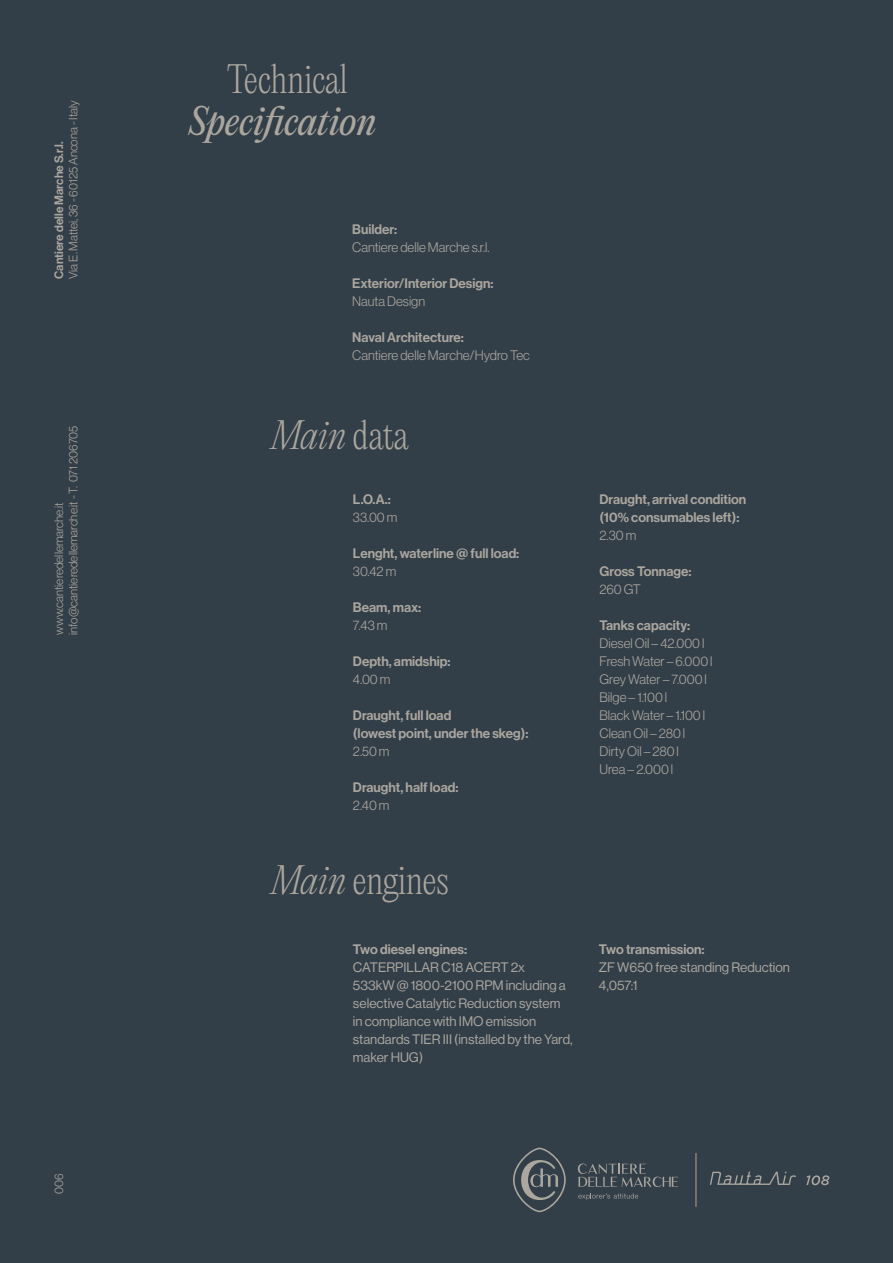
<style>
.page{position:relative;width:893px;height:1263px;background:#323e48}
.page>*{position:absolute;margin:0;border:0;box-sizing:border-box;transform-origin:0 0}
.t1{font:200 36px "PP Editorial New";letter-spacing:-.01em;color:#aba69e}
.t2{font:italic 36px "PP Editorial New";letter-spacing:-.01em;color:#aba69e}
.t3{font:italic 200 36px "PP Editorial New";color:#aba69e}
.t4{font:13.5px/18px "N Haas Grotesk DS Pro 65 Md";color:#aba69e}
.t5{font:13.5px/18px "N Haas Grotesk DS Pro 45 Lt";color:#aba69e}
.t6{font:13.5px/18px "N Haas Grotesk DS Pro 55 Rg";color:#aba69e}
.t7{font:12px/14.4px "N Haas Grotesk DS Pro 45 Lt";color:#aba69e}
.t8{font:12px "N Haas Grotesk DS Pro 65 Md";color:#aba69e}
.s1{font-style:normal}
.s2{font-style:italic}
</style>
<div class="page">
<hr style="left:696px;top:1153px;width:1px;height:54px;background:#aba69e">
<svg style="left:710px;top:1171px;width:86px;height:14px"></svg>
<svg style="left:806px;top:1175px;width:23px;height:10px"></svg>
<svg style="left:513px;top:1148px;width:53px;height:64px"></svg>
<svg style="left:578px;top:1163px;width:100px;height:37px"></svg>
<p class="t7" style="left:66px;top:279px;width:180px;rotate:-90deg">Via E. Mattei, 36 - 60125 Ancona - Italy</p>
<p class="t8" style="left:52px;top:279px;width:139px;rotate:-90deg">Cantiere delle Marche S.r.l.</p>
<p class="t7" style="left:52px;top:635px;width:210px;rotate:-90deg">www.cantieredellemarche.it info@cantieredellemarche.it - T. 071 206705</p>
<p class="t7" style="left:52px;top:1194px;width:22px;rotate:-90deg">006</p>
<h1 class="t1" style="left:227px;top:54px;width:123px">Technical</h1>
<h1 class="t2" style="left:189px;top:96px;width:189px">Specification</h1>
<p class="t4" style="left:352px;top:220px;width:47px">Builder:</p>
<p class="t5" style="left:352px;top:238px;width:139px">Cantiere delle Marche s.r.l.</p>
<p class="t4" style="left:352px;top:274px;width:143px">Exterior/Interior Design:</p>
<p class="t5" style="left:352px;top:292px;width:74px">Nauta Design</p>
<p class="t4" style="left:352px;top:328px;width:113px">Naval Architecture:</p>
<p class="t5" style="left:352px;top:346px;width:179px">Cantiere delle Marche/Hydro Tec</p>
<h1 class="t3" style="left:271px;top:411px;width:139px">Main <span class="s1">data</span></h1>
<p class="t4" style="left:353px;top:490px;width:39px">L.O.A.:</p>
<p class="t5" style="left:353px;top:508px;width:46px">33.00 m</p>
<p class="t4" style="left:353px;top:544px;width:168px">Lenght, waterline @ full load:</p>
<p class="t5" style="left:353px;top:562px;width:45px">30.42 m</p>
<p class="t4" style="left:353px;top:598px;width:70px">Beam, max:</p>
<p class="t5" style="left:353px;top:616px;width:36px">7.43 m</p>
<p class="t4" style="left:353px;top:652px;width:99px">Depth, amidship:</p>
<p class="t5" style="left:353px;top:670px;width:39px">4.00 m</p>
<p class="t4" style="left:353px;top:706px;width:177px">Draught, full load<br>(lowest point, under the skeg):</p>
<p class="t5" style="left:353px;top:742px;width:38px">2.50 m</p>
<p class="t4" style="left:353px;top:778px;width:107px">Draught, half load:</p>
<p class="t5" style="left:353px;top:796px;width:38px">2.40 m</p>
<h1 class="t1" style="left:271px;top:855px;width:180px"><span class="s2">Main</span> engines</h1>
<p class="t4" style="left:353px;top:940px;width:116px">Two diesel engines:</p>
<p class="t6" style="left:353px;top:958px;width:221px">CATERPILLAR C18 ACERT 2x<br>533kW @ 1800-2100 RPM including a selective Catalytic Reduction system in compliance with IMO emission standards TIER III (installed by the Yard, maker HUG)</p>
<p class="t4" style="left:600px;top:490px;width:148px">Draught, arrival condition (10% consumables left):</p>
<p class="t5" style="left:600px;top:526px;width:38px">2.30 m</p>
<p class="t4" style="left:600px;top:562px;width:93px">Gross Tonnage:</p>
<p class="t5" style="left:600px;top:580px;width:43px">260 GT</p>
<p class="t4" style="left:600px;top:616px;width:92px">Tanks capacity:</p>
<p class="t5" style="left:600px;top:634px;width:114px">Diesel Oil – 42.000 l<br>Fresh Water – 6.000 l<br>Grey Water – 7.000 l<br>Bilge – 1.100 l<br>Black Water – 1.100 l<br>Clean Oil – 280 l<br>Dirty Oil – 280 l<br>Urea – 2.000 l</p>
<p class="t4" style="left:599px;top:940px;width:107px">Two transmission:</p>
<p class="t6" style="left:599px;top:958px;width:193px">ZF W650 free standing Reduction<br>4,057:1</p>
</div>
